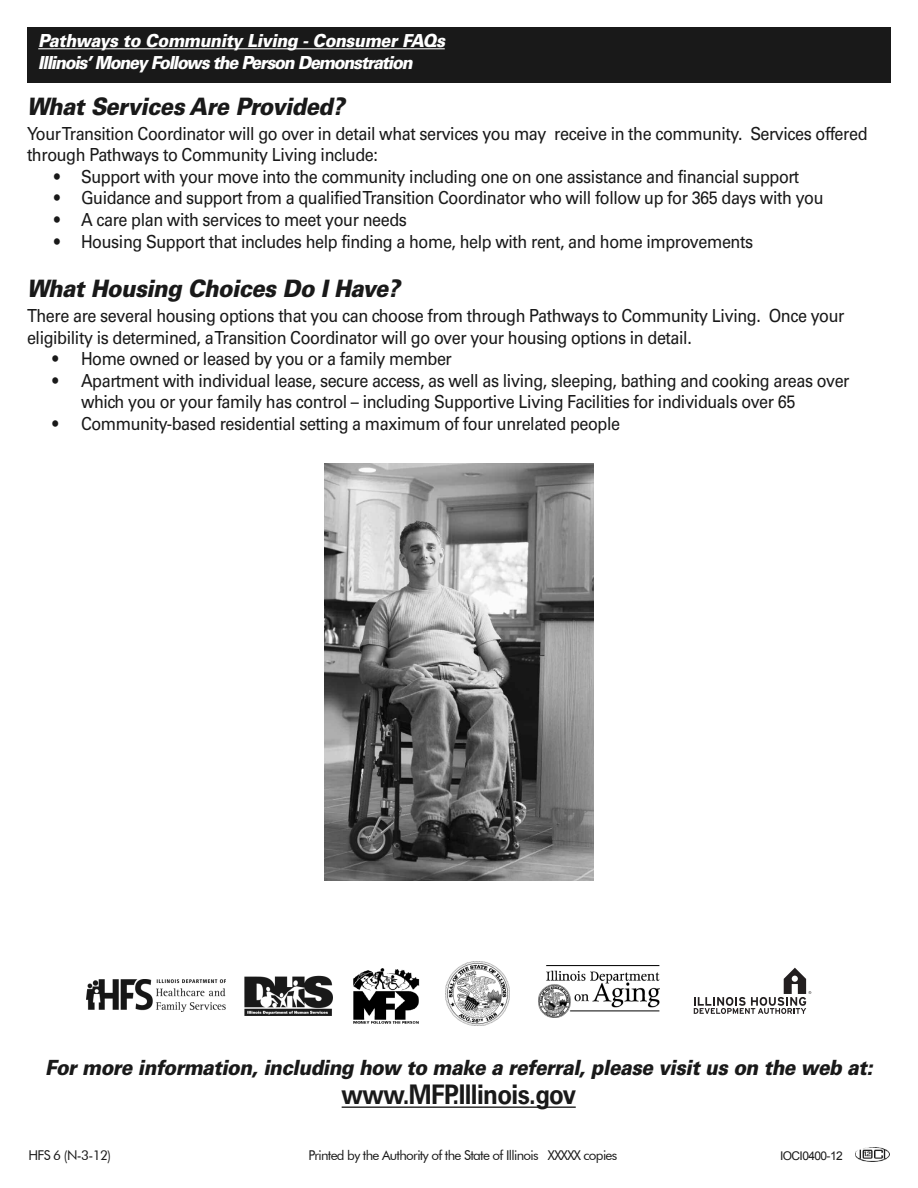
<style>
.page{position:relative;width:918px;height:1188px;background:#fff}
.page>*{position:absolute;margin:0;border:0;box-sizing:border-box;transform-origin:0 0}
.t1{font:700 27px "Univers";letter-spacing:-.025em;color:#191919;scale:.9 1}
.t2{font:italic 900 24px "Univers";letter-spacing:-.02em;color:#191919;scale:.9 1}
.t3{font:italic 900 21px "Univers";letter-spacing:-.02em;color:#191919;scale:.9 1}
.t4{font:18px/21.6px "Univers";letter-spacing:-.025em;color:#191919;scale:.9 1}
.t5{font:italic 900 18px/22.5px "Univers";letter-spacing:-.07em;color:#fff;scale:.9 1}
.t6{font:13.5px "Futura BT";letter-spacing:-.05em;color:#191919}
.t7{font:12px "Arial";letter-spacing:-.05em;color:#191919}
</style>
<div class="page">
<svg style="left:694px;top:968px;width:117px;height:46px"></svg>
<img style="left:538px;top:966px;width:121px;height:51px">
<svg style="left:469px;top:961px;width:17px;height:65px"></svg>
<img style="left:446px;top:962px;width:63px;height:63px">
<img style="left:244px;top:975px;width:89px;height:41px">
<img style="left:87px;top:979px;width:139px;height:32px">
<img style="left:353px;top:968px;width:67px;height:56px">
<img style="left:856px;top:1148px;width:33px;height:13px">
<hr style="left:342px;top:1107px;width:234px;height:1px;background:#191919">
<div style="left:27px;top:27px;width:864px;height:55px;background:#191919"></div>
<hr style="left:38px;top:48px;width:407px;height:1px;background:#fff">
<img style="left:324px;top:464px;width:270px;height:417px">
<p class="t5" style="left:38px;top:31px;width:454px">Pathways to Community Living - Consumer FAQs<br>Illinois’ Money Follows the Person Demonstration</p>
<h2 class="t2" style="left:27px;top:98px;width:354px">What Services Are Provided?</h2>
<p class="t4" style="left:27px;top:124px;width:936px">YourTransition Coordinator will go over in detail what services you may receive in the community. Services offered through Pathways to Community Living include:</p>
<p class="t4" style="left:54px;top:167px;width:830px">• Support with your move into the community including one on one assistance and financial support</p>
<p class="t4" style="left:54px;top:189px;width:857px">• Guidance and support from a qualifiedTransition Coordinator who will follow up for 365 days with you</p>
<p class="t4" style="left:54px;top:210px;width:394px">• A care plan with services to meet your needs</p>
<p class="t4" style="left:54px;top:232px;width:778px">• Housing Support that includes help finding a home, help with rent, and home improvements</p>
<h2 class="t2" style="left:27px;top:280px;width:416px">What Housing Choices Do I Have?</h2>
<p class="t4" style="left:27px;top:306px;width:910px">There are several housing options that you can choose from through Pathways to Community Living. Once your eligibility is determined, aTransition Coordinator will go over your housing options in detail.</p>
<p class="t4" style="left:53px;top:350px;width:445px">• Home owned or leased by you or a family member</p>
<p class="t4" style="left:81px;top:371px;width:855px;text-indent:-29px">• Apartment with individual lease, secure access, as well as living, sleeping, bathing and cooking areas over which you or your family has control – including Supportive Living Facilities for individuals over 65</p>
<p class="t4" style="left:53px;top:414px;width:632px">• Community-based residential setting a maximum of four unrelated people</p>
<p class="t3" style="left:45px;top:1060px;width:921px">For more information, including how to make a referral, please visit us on the web at:</p>
<h1 class="t1" style="left:342px;top:1085px;width:262px">www.MFP.Illinois.gov</h1>
<p class="t6" style="left:28px;top:1147px;width:84px">HFS 6 (N-3-12)</p>
<p class="t6" style="left:308px;top:1147px;width:310px">Printed by the Authority of the State of Illinois XXXXX copies</p>
<p class="t7" style="left:780px;top:1149px;width:64px">IOCI0400-12</p>
</div>
